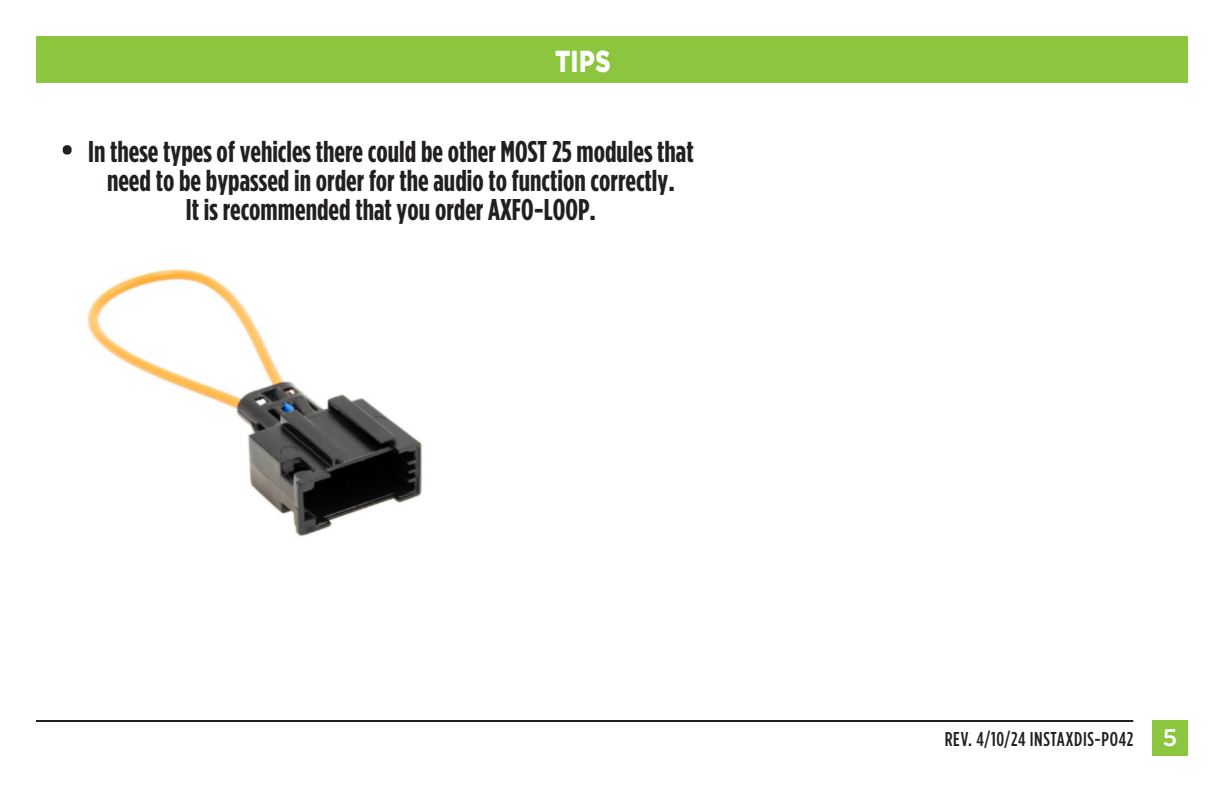
<style>
.page{position:relative;width:1224px;height:792px;background:#fff}
.page>*{position:absolute;margin:0;border:0;box-sizing:border-box;transform-origin:0 0}
.kit_feat_comp_bullets{font:39px "Gotham Condensed";color:#231f20;scale:1.29 1}
.t1{font:900 30.4px "Gotham";color:#fff;scale:.76 1}
.Figure_X{font:700 30px/29.4px "Gotham Condensed";color:#231f20;text-align:center}
.t2{font:500 20px "Gotham Condensed";letter-spacing:.035em;color:#231f20}
.s1{font-family:"Gotham";font-size:24px;color:#fff}
</style>
<div class="page">
<div style="left:36px;top:36px;width:1152px;height:46px;background:#8bc63e"></div>
<div style="left:1152px;top:720px;width:36px;height:36px;background:#8bc63e"></div>
<hr style="left:36px;top:720px;width:1097px;height:2px;background:#231f20">
<img style="left:87px;top:269px;width:335px;height:268px">
<p class="t1" style="left:555px;top:44px;width:74px">TIPS</p>
<p class="kit_feat_comp_bullets" style="left:59px;top:129px;width:14px">•</p>
<p class="Figure_X" style="left:88px;top:136px;width:607px">In these types of vehicles there could be other MOST 25 modules that need to be bypassed in order for the audio to function correctly.<br>It is recommended that you order AXFO-LOOP.</p>
<p class="t2" style="left:945px;top:728px;width:234px">REV. 4/10/24 INSTAXDIS-PO42 <span class="s1">5</span></p>
</div>
